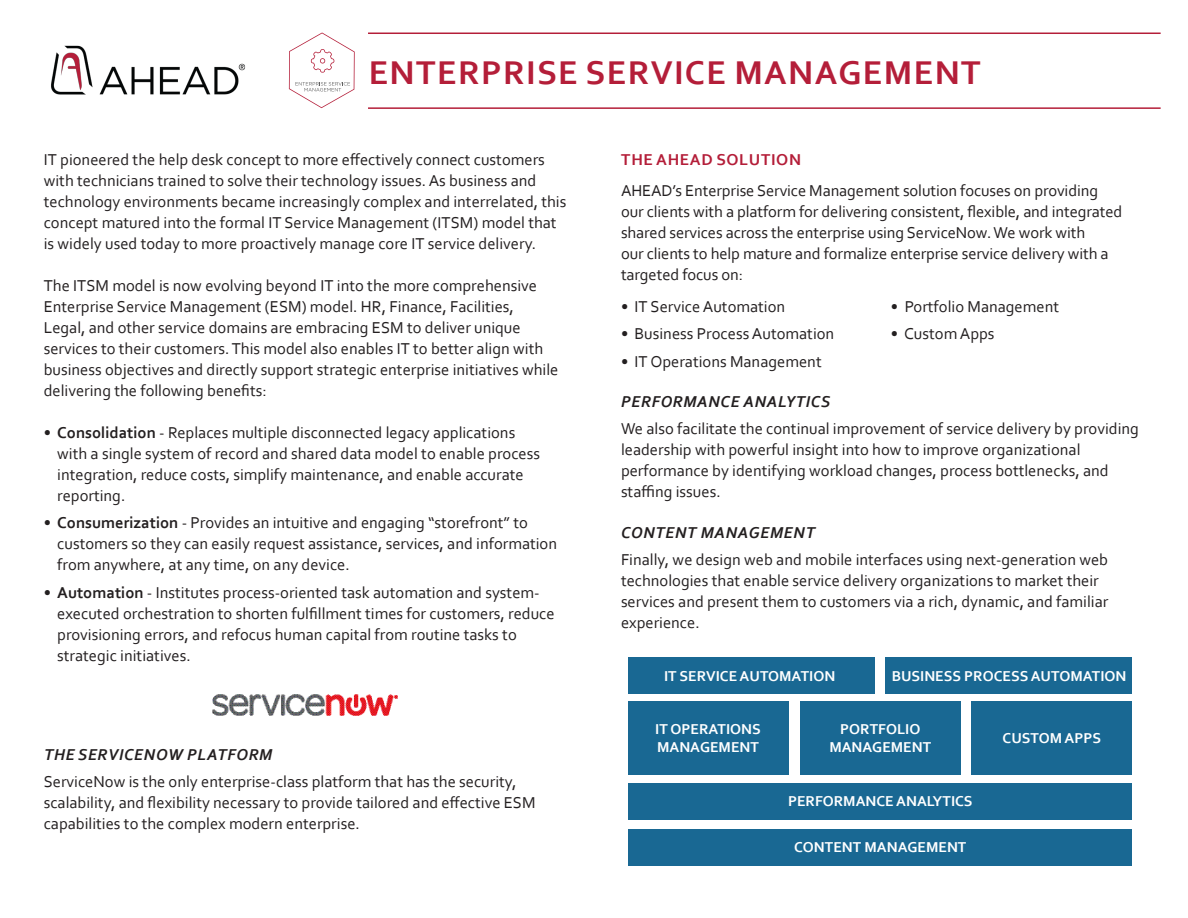
<style>
.page{position:relative;width:1188px;height:918px;background:#fff}
.page>*{position:absolute;margin:0;border:0;box-sizing:border-box;transform-origin:0 0}
.Head_1{font:700 34.5px "Corbel";letter-spacing:.04em;color:#b41e39}
.Body_1{font:16.5px/21px "Corbel";color:#231f20}
.Body_1-less_after{font:16.5px/21px "Corbel";letter-spacing:-.005em;color:#231f20}
.Subhead_2{font:italic 700 16.5px "Corbel";letter-spacing:.04em;color:#231f20}
.Subhead_1{font:700 16.5px "Corbel";letter-spacing:.04em;color:#b41e39}
.t1{font:700 15px/18px "Corbel";color:#fff}
.s1{font-weight:700}
</style>
<div class="page">
<img style="left:51px;top:45px;width:195px;height:50px">
<img style="left:212px;top:694px;width:186px;height:22px">
<div style="left:629px;top:829px;width:503px;height:37px;background:#196893"></div>
<div style="left:629px;top:783px;width:503px;height:37px;background:#196893"></div>
<div style="left:629px;top:657px;width:246px;height:37px;background:#196893"></div>
<div style="left:886px;top:657px;width:246px;height:37px;background:#196893"></div>
<div style="left:628px;top:701px;width:160px;height:74px;background:#196893"></div>
<div style="left:972px;top:701px;width:160px;height:74px;background:#196893"></div>
<div style="left:800px;top:701px;width:160px;height:74px;background:#196893"></div>
<hr style="left:368px;top:33px;width:793px;height:1px;background:#b41e39">
<hr style="left:368px;top:107px;width:793px;height:2px;background:#b41e39">
<svg style="left:289px;top:33px;width:66px;height:75px"></svg>
<p class="Head_1" style="left:369px;top:51px;width:614px">ENTERPRISE SERVICE MANAGEMENT</p>
<p class="Body_1" style="left:44px;top:148px;width:524px">IT pioneered the help desk concept to more effectively connect customers with technicians trained to solve their technology issues. As business and technology environments became increasingly complex and interrelated, this concept matured into the formal IT Service Management (ITSM) model that is widely used today to more proactively manage core IT service delivery.</p>
<p class="Body_1" style="left:44px;top:274px;width:516px">The ITSM model is now evolving beyond IT into the more comprehensive Enterprise Service Management (ESM) model. HR, Finance, Facilities, Legal, and other service domains are embracing ESM to deliver unique services to their customers. This model also enables IT to better align with business objectives and directly support strategic enterprise initiatives while delivering the following benefits:</p>
<p class="Body_1" style="left:57px;top:421px;width:484px;text-indent:-14px"><span class="s1">• Consolidation</span> - Replaces multiple disconnected legacy applications with a single system of record and shared data model to enable process integration, reduce costs, simplify maintenance, and enable accurate reporting.</p>
<p class="Body_1" style="left:57px;top:512px;width:501px;text-indent:-14px"><span class="s1">• Consumerization</span> - Provides an intuitive and engaging “storefront” to customers so they can easily request assistance, services, and information from anywhere, at any time, on any device.</p>
<p class="Body_1" style="left:57px;top:581px;width:499px;text-indent:-14px"><span class="s1">• Automation</span> - Institutes process-oriented task automation and system&shy;executed orchestration to shorten fulfillment times for customers, reduce provisioning errors, and refocus human capital from routine tasks to strategic initiatives.</p>
<p class="Subhead_2" style="left:44px;top:744px;width:230px">THE SERVICENOW PLATFORM</p>
<p class="Body_1" style="left:44px;top:770px;width:493px">ServiceNow is the only enterprise-class platform that has the security, scalability, and flexibility necessary to provide tailored and effective ESM capabilities to the complex modern enterprise.</p>
<p class="Subhead_1" style="left:621px;top:149px;width:181px">THE AHEAD SOLUTION</p>
<p class="Body_1-less_after" style="left:621px;top:180px;width:503px">AHEAD’s Enterprise Service Management solution focuses on providing our clients with a platform for delivering consistent, flexible, and integrated shared services across the enterprise using ServiceNow. We work with<br>our clients to help mature and formalize enterprise service delivery with a targeted focus on:</p>
<p class="Body_1" style="left:621px;top:295px;width:166px">• IT Service Automation</p>
<p class="Body_1" style="left:891px;top:295px;width:170px">• Portfolio Management</p>
<p class="Body_1" style="left:621px;top:323px;width:215px">• Business Process Automation</p>
<p class="Body_1" style="left:891px;top:323px;width:105px">• Custom Apps</p>
<p class="Body_1" style="left:621px;top:350px;width:202px">• IT Operations Management</p>
<p class="Subhead_2" style="left:621px;top:391px;width:211px">PERFORMANCE ANALYTICS</p>
<p class="Body_1" style="left:621px;top:418px;width:519px">We also facilitate the continual improvement of service delivery by providing leadership with powerful insight into how to improve organizational performance by identifying workload changes, process bottlenecks, and staffing issues.</p>
<p class="Subhead_2" style="left:621px;top:522px;width:195px">CONTENT MANAGEMENT</p>
<p class="Body_1" style="left:621px;top:548px;width:489px">Finally, we design web and mobile interfaces using next-generation web technologies that enable service delivery organizations to market their services and present them to customers via a rich, dynamic, and familiar experience.</p>
<p class="t1" style="left:664px;top:666px;width:173px">IT SERVICE AUTOMATION</p>
<p class="t1" style="left:892px;top:666px;width:236px">BUSINESS PROCESS AUTOMATION</p>
<p class="t1" style="left:655px;top:719px;width:107px">IT OPERATIONS<br>MANAGEMENT</p>
<p class="t1" style="left:829px;top:719px;width:103px;text-align:center">PORTFOLIO<br>MANAGEMENT</p>
<p class="t1" style="left:788px;top:792px;width:186px">PERFORMANCE ANALYTICS</p>
<p class="t1" style="left:794px;top:838px;width:174px">CONTENT MANAGEMENT</p>
<p class="t1" style="left:1003px;top:728px;width:100px">CUSTOM APPS</p>
</div>
